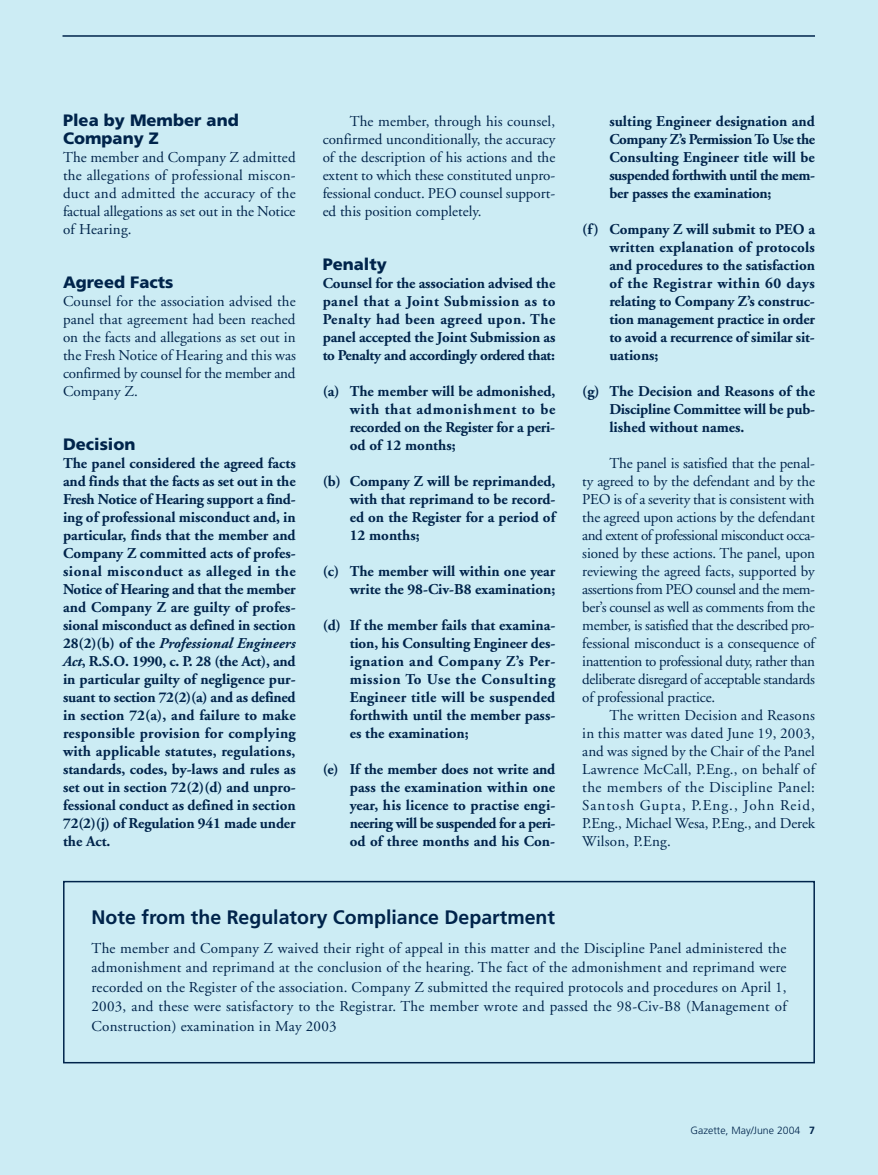
<style>
.page{position:relative;width:878px;height:1175px;background:#fff}
.page>*{position:absolute;margin:0;border:0;box-sizing:border-box;transform-origin:0 0}
.t1{font:700 19.5px "Frutiger";color:#00244b}
.t2{font:900 16.5px/18px "Frutiger";color:#00244b}
.t3{font:700 15px/18px "Adobe Garamond";letter-spacing:-.005em;color:#00244b;text-align:justify}
.t4{font:15px/18px "Adobe Garamond";letter-spacing:-.005em;color:#00244b;text-align:justify}
.t5{font:300 10.5px "Frutiger";color:#00244b}
.s1{font-style:italic}
.s2{font-weight:700}
</style>
<div class="page">
<div style="left:0;top:0;width:878px;height:1174px;background:#ccecf4"></div>
<hr style="left:62px;top:35px;width:753px;height:2px;background:#00244b">
<div style="left:63px;top:880px;width:751px;height:183px;border:2px solid #00244b"></div>
<p class="t2" style="left:63px;top:113px;width:177px">Plea by Member and<br>Company Z</p>
<p class="t4" style="left:63px;top:150px;width:234px">The member and Company Z admitted the allegations of professional miscon&shy;duct and admitted the accuracy of the factual allegations as set out in the Notice of Hearing.</p>
<p class="t2" style="left:63px;top:275px;width:112px">Agreed Facts</p>
<p class="t4" style="left:63px;top:294px;width:234px">Counsel for the association advised the panel that agreement had been reached on the facts and allegations as set out in the Fresh Notice of Hearing and this was confirmed by counsel for the member and Company Z.</p>
<p class="t2" style="left:63px;top:437px;width:74px">Decision</p>
<p class="t3" style="left:63px;top:456px;width:234px">The panel considered the agreed facts and finds that the facts as set out in the Fresh Notice of Hearing support a find&shy;ing of professional misconduct and, in particular, finds that the member and Company Z committed acts of profes&shy;sional misconduct as alleged in the Notice of Hearing and that the member and Company Z are guilty of profes&shy;sional misconduct as defined in section 28(2)(b) of the <span class="s1">Professional Engineers Act</span>, R.S.O. 1990, c. P. 28 (the Act), and in particular guilty of negligence pur&shy;suant to section 72(2)(a) and as defined in section 72(a), and failure to make responsible provision for complying with applicable statutes, regulations, standards, codes, by-laws and rules as set out in section 72(2)(d) and unpro&shy;fessional conduct as defined in section 72(2)(j) of Regulation 941 made under the Act.</p>
<p class="t4" style="left:322px;top:114px;width:234px;text-indent:27px">The member, through his counsel, confirmed unconditionally, the accuracy of the description of his actions and the extent to which these constituted unpro&shy;fessional conduct. PEO counsel support&shy;ed this position completely.</p>
<p class="t2" style="left:322px;top:257px;width:66px">Penalty</p>
<p class="t3" style="left:322px;top:276px;width:234px">Counsel for the association advised the panel that a Joint Submission as to Penalty had been agreed upon. The panel accepted the Joint Submission as to Penalty and accordingly ordered that:</p>
<p class="t3" style="left:350px;top:384px;width:207px;text-indent:-27px">(a) The member will be admonished, with that admonishment to be recorded on the Register for a peri&shy;od of 12 months;</p>
<p class="t3" style="left:350px;top:474px;width:207px;text-indent:-27px">(b) Company Z will be reprimanded, with that reprimand to be record&shy;ed on the Register for a period of 12 months;</p>
<p class="t3" style="left:322px;top:564px;width:234px;text-align:right">(c) The member will within one year write the 98-Civ-B8 examination;</p>
<p class="t3" style="left:350px;top:618px;width:207px;text-indent:-27px">(d) If the member fails that examina&shy;tion, his Consulting Engineer des&shy;ignation and Company Z’s Per&shy;mission To Use the Consulting Engineer title will be suspended forthwith until the member pass&shy;es the examination;</p>
<p class="t3" style="left:350px;top:762px;width:207px;text-indent:-27px">(e) If the member does not write and pass the examination within one year, his licence to practise engi&shy;neering will be suspended for a peri&shy;od of three months and his Con-</p>
<p class="t3" style="left:609px;top:114px;width:207px">sulting Engineer designation and Company Z’s Permission To Use the Consulting Engineer title will be suspended forthwith until the mem&shy;ber passes the examination;</p>
<p class="t3" style="left:609px;top:222px;width:207px;text-indent:-27px">(f) Company Z will submit to PEO a written explanation of protocols and procedures to the satisfaction of the Registrar within 60 days relating to Company Z’s construc&shy;tion management practice in order to avoid a recurrence of similar sit&shy;uations;</p>
<p class="t3" style="left:609px;top:384px;width:207px;text-indent:-27px">(g) The Decision and Reasons of the Discipline Committee will be pub&shy;lished without names.</p>
<p class="t4" style="left:582px;top:456px;width:234px;text-indent:27px">The panel is satisfied that the penal&shy;ty agreed to by the defendant and by the PEO is of a severity that is consistent with the agreed upon actions by the defendant and extent of professional misconduct occa&shy;sioned by these actions. The panel, upon reviewing the agreed facts, supported by assertions from PEO counsel and the mem&shy;ber’s counsel as well as comments from the member, is satisfied that the described pro&shy;fessional misconduct is a consequence of inattention to professional duty, rather than deliberate disregard of acceptable standards of professional practice.</p>
<p class="t4" style="left:582px;top:708px;width:234px;text-indent:27px">The written Decision and Reasons in this matter was dated June 19, 2003, and was signed by the Chair of the Panel Lawrence McCall, P.Eng., on behalf of the members of the Discipline Panel:<br>Santosh Gupta, P.Eng., John Reid, P.Eng., Michael Wesa, P.Eng., and Derek Wilson, P.Eng.</p>
<h1 class="t1" style="left:92px;top:909px;width:465px">Note from the Regulatory Compliance Department</h1>
<p class="t4" style="left:91px;top:939px;width:696px;line-height:19.5px">The member and Company Z waived their right of appeal in this matter and the Discipline Panel administered the admonishment and reprimand at the conclusion of the hearing. The fact of the admonishment and reprimand were recorded on the Register of the association. Company Z submitted the required protocols and procedures on April 1, 2003, and these were satisfactory to the Registrar. The member wrote and passed the 98-Civ-B8 (Management of Construction) examination in May 2003</p>
<p class="t5" style="left:690px;top:1125px;width:126px">Gazette, May/June 2004 <span class="s2">7</span></p>
</div>
